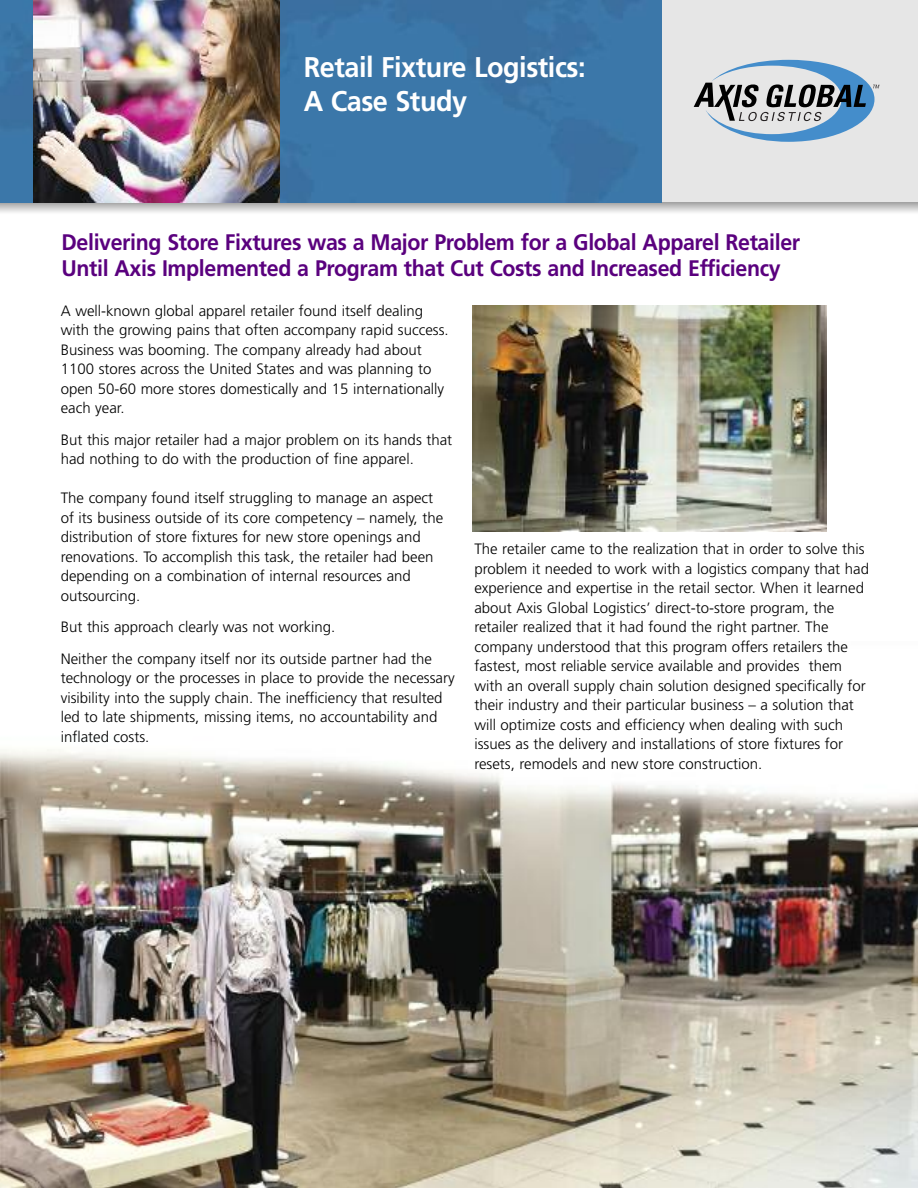
<style>
.page{position:relative;width:918px;height:1188px;background:#fff}
.page>*{position:absolute;margin:0;border:0;box-sizing:border-box;transform-origin:0 0}
.t1{font:700 28.5px/34.5px "Frutiger";letter-spacing:-.015em;color:#fff;scale:.95 1}
.t2{font:700 22.5px/25.5px "Frutiger";letter-spacing:-.015em;color:#5a007e;scale:.95 1}
.t3{font:300 15px/19.5px "Frutiger";color:#000}
</style>
<div class="page">
<img style="left:0;top:749px;width:918px;height:439px">
<div style="left:655px;top:0;width:263px;height:203px;background:#e6e6e6"></div>
<img style="left:0;top:202px;width:918px;height:11px">
<img style="left:0;top:0;width:661px;height:202px">
<img style="left:33px;top:0;width:247px;height:203px">
<svg style="left:694px;top:60px;width:185px;height:82px"></svg>
<img style="left:472px;top:305px;width:355px;height:226px">
<h1 class="t1" style="left:304px;top:52px;width:298px">Retail Fixture Logistics:<br>A Case Study</h1>
<h2 class="t2" style="left:62px;top:231px;width:779px">Delivering Store Fixtures was a Major Problem for a Global Apparel Retailer<br>Until Axis Implemented a Program that Cut Costs and Increased Efficiency</h2>
<p class="t3" style="left:61px;top:302px;width:390px">A well-known global apparel retailer found itself dealing with the growing pains that often accompany rapid success.<br>Business was booming. The company already had about 1100 stores across the United States and was planning to open 50-60 more stores domestically and 15 internationally each year.</p>
<p class="t3" style="left:61px;top:431px;width:393px">But this major retailer had a major problem on its hands that had nothing to do with the production of fine apparel.</p>
<p class="t3" style="left:61px;top:489px;width:384px">The company found itself struggling to manage an aspect of its business outside of its core competency – namely, the distribution of store fixtures for new store openings and renovations. To accomplish this task, the retailer had been depending on a combination of internal resources and outsourcing.</p>
<p class="t3" style="left:61px;top:612px;width:373px;line-height:31.5px">But this approach clearly was not working.<br>Neither the company itself nor its outside partner had the</p>
<p class="t3" style="left:61px;top:669px;width:396px">technology or the processes in place to provide the necessary visibility into the supply chain. The inefficiency that resulted led to late shipments, missing items, no accountability and inflated costs.</p>
<p class="t3" style="left:474px;top:541px;width:396px">The retailer came to the realization that in order to solve this problem it needed to work with a logistics company that had experience and expertise in the retail sector. When it learned about Axis Global Logistics’ direct-to-store program, the retailer realized that it had found the right partner. The company understood that this program offers retailers the fastest, most reliable service available and provides them with an overall supply chain solution designed specifically for their industry and their particular business – a solution that will optimize costs and efficiency when dealing with such issues as the delivery and installations of store fixtures for resets, remodels and new store construction.</p>
</div>
